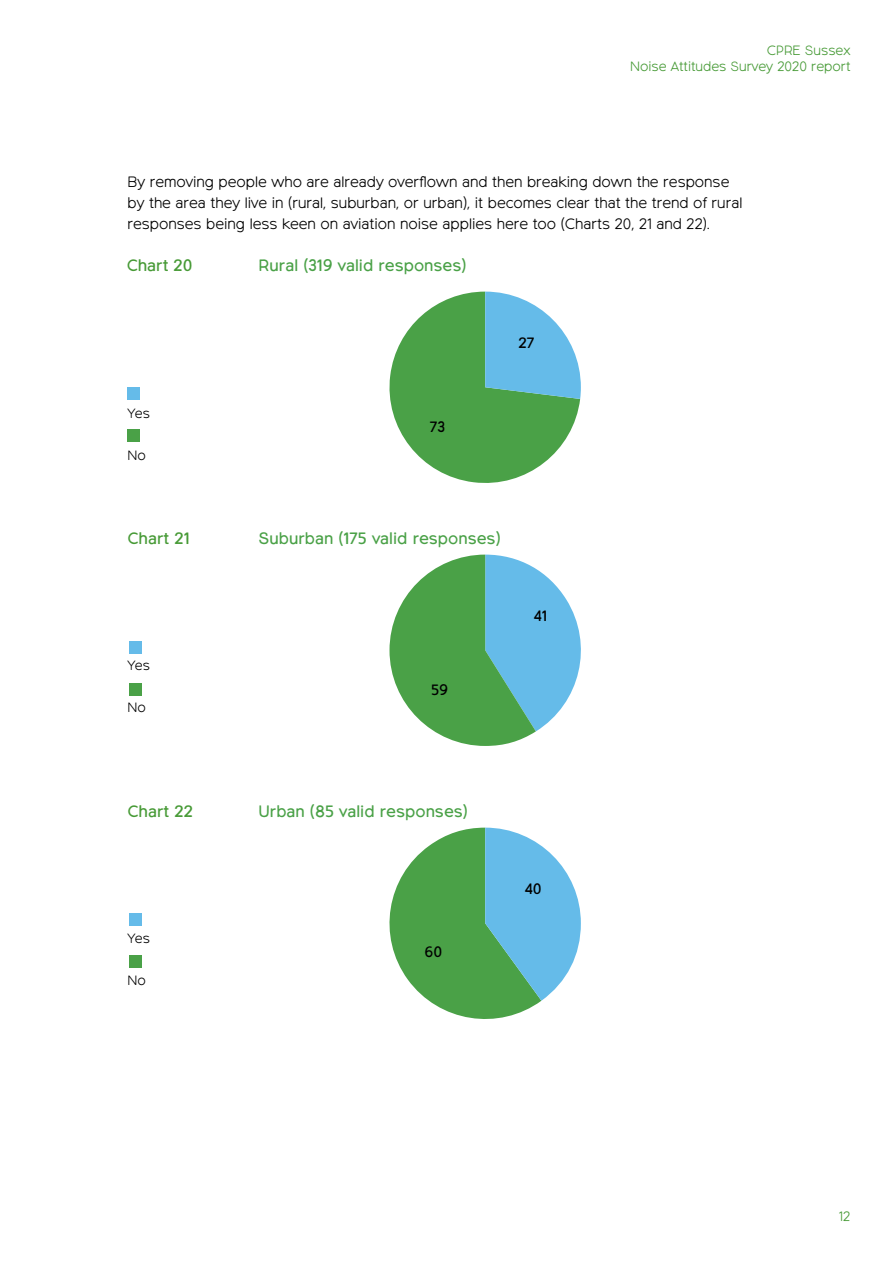
<style>
.page{position:relative;width:893px;height:1263px;background:#fff}
.page>*{position:absolute;margin:0;border:0;box-sizing:border-box;transform-origin:0 0}
.t1{font:16.5px "Northwoods";color:#4aa147}
.t2{font:16.5px "Northwoods";color:#479a36}
.t3{font:300 15px/21px "Northwoods";color:#000}
.t4{font:15px "Northwoods";color:#000}
.t5{font:300 13.5px/16.2px "Northwoods";color:#479a36;text-align:right}
.t6{font:300 13.5px "Northwoods";color:#000}
</style>
<div class="page">
<svg style="left:389px;top:292px;width:192px;height:191px"></svg>
<div style="left:129px;top:641px;width:12px;height:13px;background:#65bbe9"></div>
<div style="left:129px;top:683px;width:12px;height:13px;background:#4aa147"></div>
<div style="left:129px;top:913px;width:12px;height:13px;background:#65bbe9"></div>
<div style="left:129px;top:955px;width:12px;height:13px;background:#4aa147"></div>
<svg style="left:389px;top:828px;width:192px;height:191px"></svg>
<svg style="left:389px;top:555px;width:192px;height:191px"></svg>
<div style="left:128px;top:387px;width:12px;height:13px;background:#65bbe9"></div>
<div style="left:128px;top:429px;width:12px;height:13px;background:#4aa147"></div>
<p class="t5" style="left:630px;top:43px;width:222px">CPRE Sussex<br>Noise Attitudes Survey 2020 report</p>
<p class="t3" style="left:128px;top:171px;width:616px">By removing people who are already overflown and then breaking down the response by the area they live in (rural, suburban, or urban), it becomes clear that the trend of rural responses being less keen on aviation noise applies here too (Charts 20, 21 and 22).</p>
<p class="t2" style="left:127px;top:255px;width:67px">Chart 20</p>
<p class="t1" style="left:259px;top:255px;width:209px">Rural (319 valid responses)</p>
<p class="t6" style="left:128px;top:405px;width:24px">Yes</p>
<p class="t6" style="left:128px;top:447px;width:20px">No</p>
<p class="t4" style="left:430px;top:418px;width:17px">73</p>
<p class="t4" style="left:518px;top:334px;width:18px">27</p>
<p class="t2" style="left:128px;top:528px;width:64px">Chart 21</p>
<p class="t1" style="left:259px;top:528px;width:244px">Suburban (175 valid responses)</p>
<p class="t6" style="left:128px;top:657px;width:24px">Yes</p>
<p class="t6" style="left:128px;top:699px;width:20px">No</p>
<p class="t4" style="left:431px;top:681px;width:19px">59</p>
<p class="t4" style="left:534px;top:607px;width:15px">41</p>
<p class="t2" style="left:128px;top:801px;width:67px">Chart 22</p>
<p class="t1" style="left:259px;top:801px;width:211px">Urban (85 valid responses)</p>
<p class="t6" style="left:128px;top:930px;width:24px">Yes</p>
<p class="t6" style="left:128px;top:972px;width:20px">No</p>
<p class="t4" style="left:424px;top:943px;width:19px">60</p>
<p class="t4" style="left:525px;top:880px;width:18px">40</p>
<p class="t5" style="left:839px;top:1208px;width:13px">12</p>
</div>
